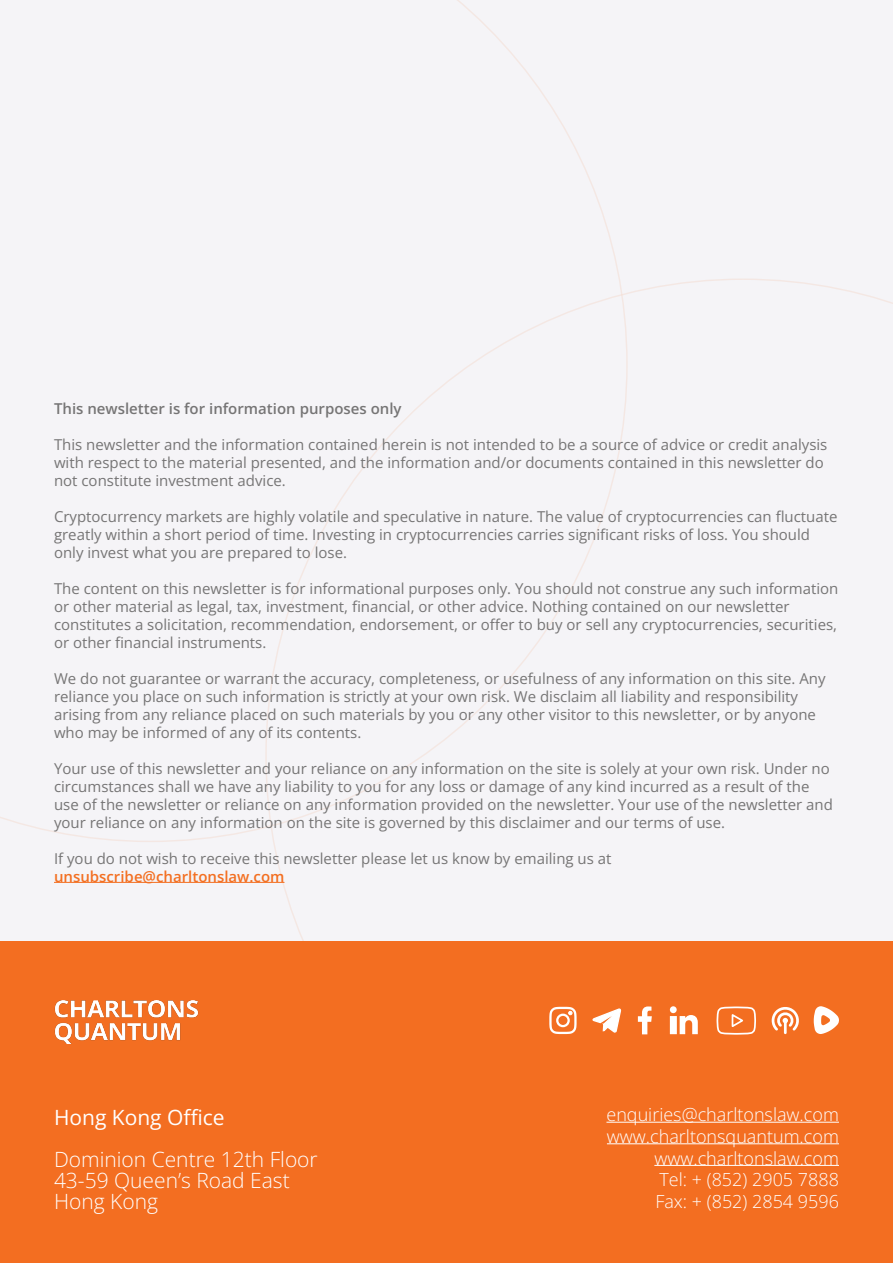
<style>
.page{position:relative;width:893px;height:1263px;background:#f5f4f7}
.page>*{position:absolute;margin:0;border:0;box-sizing:border-box;transform-origin:0 0}
.t1{font:300 21px/21px "Open Sans";color:#fff}
.t2{font:21px "Open Sans";color:#fff}
.t3{font:300 18px/21.6px "Open Sans";color:#fff;text-align:right}
.t4{font:15px/18px "Open Sans";color:#767575}
.t5{font:600 15px "Open Sans";color:#767575}
.t6{font:600 15px "Open Sans";color:#f36f21}
</style>
<div class="page">
<svg style="left:265px;top:278px;width:628px;height:664px"></svg>
<div style="left:0;top:942px;width:893px;height:321px;background:#f36e21"></div>
<hr style="left:606px;top:1122px;width:233px;height:1px;background:#fff">
<hr style="left:607px;top:1143px;width:232px;height:1px;background:#fff">
<hr style="left:654px;top:1165px;width:185px;height:1px;background:#fff">
<img style="left:54px;top:1000px;width:145px;height:43px">
<svg style="left:638px;top:1006px;width:14px;height:28px"></svg>
<svg style="left:549px;top:1006px;width:28px;height:29px"></svg>
<svg style="left:670px;top:1006px;width:28px;height:28px"></svg>
<svg style="left:716px;top:1006px;width:40px;height:29px"></svg>
<svg style="left:771px;top:1007px;width:28px;height:28px"></svg>
<svg style="left:814px;top:1006px;width:25px;height:28px"></svg>
<svg style="left:592px;top:1008px;width:29px;height:25px"></svg>
<hr style="left:54px;top:882px;width:230px;height:1px;background:#f36f21">
<p class="t5" style="left:54px;top:398px;width:349px">This newsletter is for information purposes only</p>
<p class="t4" style="left:54px;top:435px;width:775px">This newsletter and the information contained herein is not intended to be a source of advice or credit analysis with respect to the material presented, and the information and/or documents contained in this newsletter do not constitute investment advice.</p>
<p class="t4" style="left:54px;top:507px;width:785px">Cryptocurrency markets are highly volatile and speculative in nature. The value of cryptocurrencies can fluctuate greatly within a short period of time. Investing in cryptocurrencies carries significant risks of loss. You should only invest what you are prepared to lose.</p>
<p class="t4" style="left:54px;top:579px;width:786px">The content on this newsletter is for informational purposes only. You should not construe any such information or other material as legal, tax, investment, financial, or other advice. Nothing contained on our newsletter constitutes a solicitation, recommendation, endorsement, or offer to buy or sell any cryptocurrencies, securities, or other financial instruments.</p>
<p class="t4" style="left:54px;top:669px;width:773px">We do not guarantee or warrant the accuracy, completeness, or usefulness of any information on this site. Any reliance you place on such information is strictly at your own risk. We disclaim all liability and responsibility arising from any reliance placed on such materials by you or any other visitor to this newsletter, or by anyone who may be informed of any of its contents.</p>
<p class="t4" style="left:54px;top:759px;width:780px">Your use of this newsletter and your reliance on any information on the site is solely at your own risk. Under no circumstances shall we have any liability to you for any loss or damage of any kind incurred as a result of the use of the newsletter or reliance on any information provided on the newsletter. Your use of the newsletter and your reliance on any information on the site is governed by this disclaimer and our terms of use.</p>
<p class="t4" style="left:54px;top:849px;width:559px">If you do not wish to receive this newsletter please let us know by emailing us at</p>
<p class="t6" style="left:54px;top:866px;width:232px">unsubscribe@charltonslaw.com</p>
<h1 class="t2" style="left:54px;top:1102px;width:172px">Hong Kong Office</h1>
<h1 class="t1" style="left:54px;top:1148px;width:265px">Dominion Centre 12th Floor<br>43-59 Queen’s Road East<br>Hong Kong</h1>
<p class="t3" style="left:606px;top:1103px;width:234px">enquiries@charltonslaw.com www.charltonsquantum.com www.charltonslaw.com<br>Tel: + (852) 2905 7888<br>Fax: + (852) 2854 9596</p>
</div>
